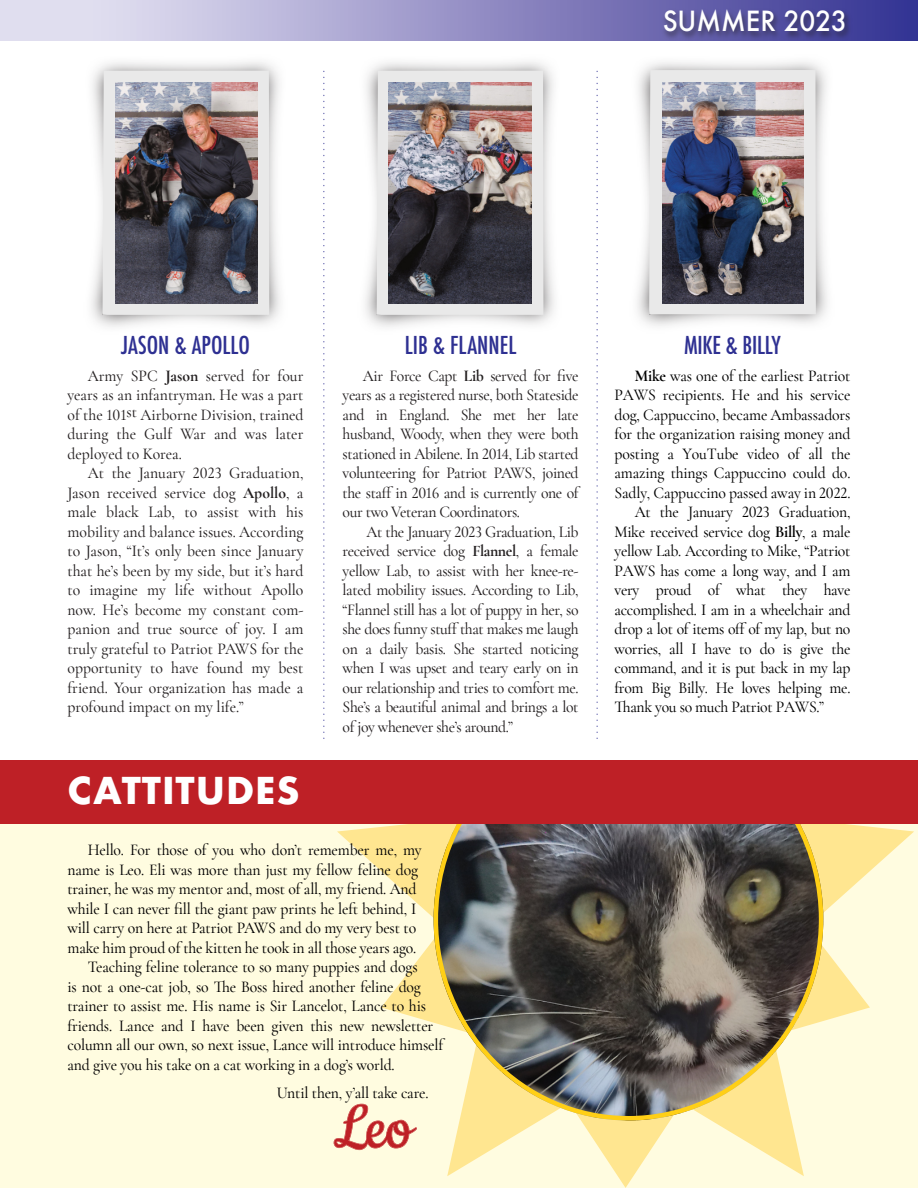
<style>
.page{position:relative;width:918px;height:1188px;background:#fff}
.page>*{position:absolute;margin:0;border:0;box-sizing:border-box;transform-origin:0 0}
.t1{font:700 36px "Futura";letter-spacing:.025em;color:#fff}
.t2{font:500 27px "Futura";color:#fff;scale:.95 1}
.t3{font:500 condensed 24px "Futura";color:#2e3092}
.t4{font:500 16.5px/19.5px "Cormorant Garamond";letter-spacing:-.025em;color:#231f20;text-align:justify;scale:.95 1}
.t5{font:500 16.5px "Cormorant Garamond";letter-spacing:-.01em;color:#000;scale:.95 1}
.s1{font-weight:700}
</style>
<div class="page">
<div style="left:0;top:819px;width:918px;height:369px;background:#fffce0"></div>
<svg style="left:337px;top:823px;width:577px;height:365px"></svg>
<img style="left:0;top:0;width:918px;height:40px">
<img style="left:661px;top:9px;width:191px;height:32px">
<svg style="left:323px;top:71px;width:2px;height:668px"></svg>
<svg style="left:596px;top:71px;width:2px;height:668px"></svg>
<img style="left:365px;top:62px;width:190px;height:265px">
<div style="left:377px;top:71px;width:166px;height:244px;background:#e9e9e9"></div>
<img style="left:91px;top:62px;width:190px;height:265px">
<svg style="left:103px;top:71px;width:166px;height:244px;background:#e0dfe0"></svg>
<img style="left:637px;top:62px;width:191px;height:264px">
<div style="left:649px;top:70px;width:167px;height:244px;background:#e9e9e9"></div>
<svg style="left:434px;top:823px;width:389px;height:297px;background:#77705f"></svg>
<div style="left:0;top:760px;width:918px;height:63px;background:#be2026"></div>
<svg style="left:334px;top:1104px;width:83px;height:46px"></svg>
<img style="left:115px;top:82px;width:142px;height:221px">
<img style="left:389px;top:82px;width:143px;height:221px">
<img style="left:662px;top:82px;width:141px;height:221px">
<h2 class="t2" style="left:663px;top:9px;width:196px">SUMMER 2023</h2>
<h3 class="t3" style="left:121px;top:334px;width:130px">JASON &amp; APOLLO</h3>
<p class="t4" style="left:68px;top:366px;width:250px;text-indent:20px">Army SPC <span class="s1">Jason</span> served for four years as an infantryman. He was a part of the 101st Airborne Division, trained during the Gulf War and was later deployed to Korea.</p>
<p class="t4" style="left:68px;top:463px;width:250px;text-indent:20px">At the January 2023 Graduation, Jason received service dog <span class="s1">Apollo</span>, a male black Lab, to assist with his mobility and balance issues. According to Jason, “It’s only been since January that he’s been by my side, but it’s hard to imagine my life without Apollo now. He’s become my constant com&shy;panion and true source of joy. I am truly grateful to Patriot PAWS for the opportunity to have found my best friend. Your organization has made a profound impact on my life.”</p>
<h3 class="t3" style="left:405px;top:334px;width:113px">LIB &amp; FLANNEL</h3>
<p class="t4" style="left:343px;top:366px;width:250px;text-indent:20px">Air Force Capt <span class="s1">Lib</span> served for five years as a registered nurse, both Stateside and in England. She met her late husband, Woody, when they were both stationed in Abilene. In 2014, Lib started volunteering for Patriot PAWS, joined the staff in 2016 and is currently one of our two Veteran Coordinators.</p>
<p class="t4" style="left:343px;top:522px;width:250px;text-indent:24px">At the January 2023 Graduation, Lib received service dog <span class="s1">Flannel</span>, a female yellow Lab, to assist with her knee-re&shy;lated mobility issues. According to Lib, “Flannel still has a lot of puppy in her, so she does funny stuffthat makes me laugh on a daily basis. She started noticing when I was upset and teary early on in our relationship and tries to comfort me.<br>She’s a beautiful animal and brings a lot of joy whenever she’s around.”</p>
<h1 class="t1" style="left:68px;top:774px;width:234px">CATTITUDES</h1>
<p class="t5" style="left:88px;top:840px;width:353px">Hello. For those of you who don’t remember me, my</p>
<p class="t5" style="left:67px;top:859px;width:371px">name is Leo. Eli was more than just my fellow feline dog</p>
<p class="t5" style="left:67px;top:879px;width:369px">trainer, he was my mentor and, most of all, my friend. And</p>
<p class="t5" style="left:67px;top:898px;width:369px">while I can never fill the giant paw prints he left behind, I</p>
<p class="t5" style="left:67px;top:918px;width:369px">will carry on here at Patriot PAWS and do my very best to</p>
<p class="t5" style="left:67px;top:937px;width:369px">make him proud of the kitten he took in all those years ago.</p>
<p class="t5" style="left:88px;top:957px;width:349px">Teaching feline tolerance to so many puppies and dogs</p>
<p class="t5" style="left:67px;top:976px;width:374px">is not a one-cat job, so The Boss hired another feline dog</p>
<p class="t5" style="left:67px;top:996px;width:379px">trainer to assist me. His name is Sir Lancelot, Lance to his</p>
<p class="t5" style="left:67px;top:1015px;width:387px">friends. Lance and I have been given this new newsletter</p>
<p class="t5" style="left:67px;top:1035px;width:397px">column all our own, so next issue, Lance will introduce himself</p>
<p class="t5" style="left:67px;top:1054px;width:346px">and give you his take on a cat working in a dog’s world.</p>
<p class="t5" style="left:277px;top:1083px;width:161px">Until then, y’all take care.</p>
<h3 class="t3" style="left:684px;top:334px;width:98px">MIKE &amp; BILLY</h3>
<p class="t5" style="left:635px;top:365px;width:229px"><span class="s1">Mike</span> was one of the earliest Patriot</p>
<p class="t5" style="left:615px;top:385px;width:250px">PAWS recipients. He and his service</p>
<p class="t5" style="left:615px;top:404px;width:250px">dog, Cappuccino, became Ambassadors</p>
<p class="t5" style="left:615px;top:424px;width:250px">for the organization raising money and</p>
<p class="t5" style="left:615px;top:443px;width:250px">posting a YouTube video of all the</p>
<p class="t5" style="left:615px;top:463px;width:250px">amazing things Cappuccino could do.</p>
<p class="t5" style="left:615px;top:482px;width:250px">Sadly, Cappuccino passed away in 2022.</p>
<p class="t5" style="left:635px;top:502px;width:229px">At the January 2023 Graduation,</p>
<p class="t5" style="left:615px;top:521px;width:250px">Mike received service dog <span class="s1">Billy</span>, a male</p>
<p class="t5" style="left:615px;top:541px;width:250px">yellow Lab. According to Mike, “Patriot</p>
<p class="t5" style="left:615px;top:560px;width:250px">PAWS has come a long way, and I am</p>
<p class="t5" style="left:615px;top:580px;width:250px">very proud of what they have</p>
<p class="t5" style="left:615px;top:599px;width:250px">accomplished. I am in a wheelchair and</p>
<p class="t5" style="left:615px;top:619px;width:250px">drop a lot of items off of my lap, but no</p>
<p class="t5" style="left:615px;top:638px;width:250px">worries, all I have to do is give the</p>
<p class="t5" style="left:615px;top:658px;width:250px">command, and it is put back in my lap</p>
<p class="t5" style="left:615px;top:677px;width:250px">from Big Billy. He loves helping me.</p>
<p class="t5" style="left:615px;top:697px;width:222px">Thank you so much Patriot PAWS.”</p>
</div>
